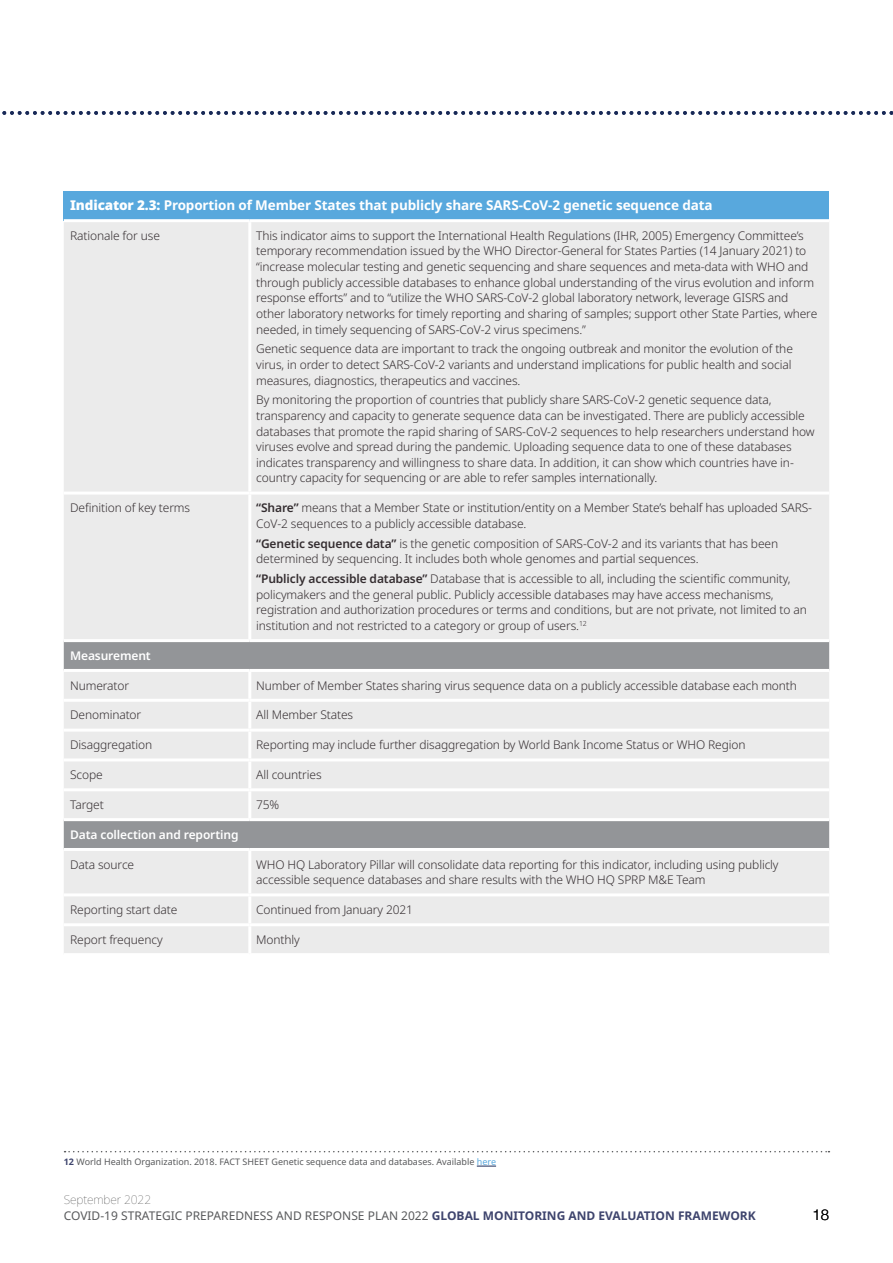
<style>
.page{position:relative;width:893px;height:1263px;background:#fff}
.page>*{position:absolute;margin:0;border:0;box-sizing:border-box;transform-origin:0 0}
.t1{font:300 15px "Helvetica Neue";color:#000}
.t2{font:700 13.5px "Noto Sans";letter-spacing:-.01em;color:#fff}
.t3{font:300 12px/15.6px "Noto Sans";letter-spacing:-.01em;color:#342d30}
.t4{font:12px/16.5px "Noto Sans";color:#58595b}
.t5{font:600 12px "Noto Sans";letter-spacing:-.01em;color:#fff}
.t6{font:9px "Noto Sans";color:#58595b}
.s1{font-weight:900}
.s2{font-weight:600}
.s3{font-weight:700;color:#3e446d}
.s4{color:#58a8dd}
.s5{font-weight:100;color:#4d4d4d}
</style>
<div class="page">
<svg style="left:2px;top:111px;width:891px;height:4px"></svg>
<div style="left:64px;top:191px;width:765px;height:30px;background:#58a8dd"></div>
<div style="left:64px;top:222px;width:765px;height:731px;background:#ebebeb"></div>
<svg style="left:64px;top:642px;width:765px;height:206px;background:#d1d2d3"></svg>
<hr style="left:64px;top:491px;width:186px;height:3px;background:#fff">
<hr style="left:250px;top:491px;width:579px;height:3px;background:#fff">
<hr style="left:64px;top:699px;width:186px;height:3px;background:#fff">
<hr style="left:250px;top:699px;width:579px;height:3px;background:#fff">
<hr style="left:250px;top:893px;width:579px;height:3px;background:#fff">
<hr style="left:64px;top:923px;width:186px;height:3px;background:#fff">
<hr style="left:250px;top:923px;width:579px;height:3px;background:#fff">
<hr style="left:64px;top:219px;width:186px;height:3px;background:#fff">
<hr style="left:250px;top:219px;width:579px;height:3px;background:#fff">
<hr style="left:248px;top:222px;width:3px;height:269px;background:#fff">
<hr style="left:248px;top:494px;width:3px;height:145px;background:#fff">
<hr style="left:250px;top:639px;width:579px;height:3px;background:#fff">
<hr style="left:250px;top:669px;width:579px;height:3px;background:#fff">
<hr style="left:248px;top:672px;width:3px;height:27px;background:#fff">
<hr style="left:248px;top:702px;width:3px;height:27px;background:#fff">
<hr style="left:248px;top:732px;width:3px;height:26px;background:#fff">
<hr style="left:248px;top:761px;width:3px;height:27px;background:#fff">
<hr style="left:248px;top:791px;width:3px;height:27px;background:#fff">
<hr style="left:250px;top:818px;width:579px;height:3px;background:#fff">
<hr style="left:250px;top:848px;width:579px;height:3px;background:#fff">
<hr style="left:248px;top:851px;width:3px;height:42px;background:#fff">
<hr style="left:248px;top:896px;width:3px;height:27px;background:#fff">
<hr style="left:248px;top:926px;width:3px;height:27px;background:#fff">
<hr style="left:64px;top:893px;width:186px;height:3px;background:#fff">
<hr style="left:64px;top:639px;width:186px;height:3px;background:#fff">
<hr style="left:64px;top:669px;width:186px;height:3px;background:#fff">
<hr style="left:64px;top:729px;width:186px;height:3px;background:#fff">
<hr style="left:64px;top:758px;width:186px;height:3px;background:#fff">
<hr style="left:64px;top:788px;width:186px;height:3px;background:#fff">
<hr style="left:64px;top:818px;width:186px;height:3px;background:#fff">
<hr style="left:64px;top:848px;width:186px;height:3px;background:#fff">
<hr style="left:250px;top:729px;width:579px;height:3px;background:#fff">
<hr style="left:250px;top:758px;width:579px;height:3px;background:#fff">
<hr style="left:250px;top:788px;width:579px;height:3px;background:#fff">
<svg style="left:65px;top:1151px;width:764px;height:1px"></svg>
<svg style="left:477px;top:1166px;width:19px;height:1px"></svg>
<p class="t2" style="left:70px;top:196px;width:644px"><span class="s1">Indicator 2.3:</span> Proportion of Member States that publicly share SARS-CoV-2 genetic sequence data</p>
<p class="t3" style="left:70px;top:228px;width:91px">Rationale for use</p>
<p class="t3" style="left:256px;top:228px;width:563px">This indicator aims to support the International Health Regulations (IHR, 2005) Emergency Committee’s temporary recommendation issued by the WHO Director-General for States Parties (14 January 2021) to “increase molecular testing and genetic sequencing and share sequences and meta-data with WHO and through publicly accessible databases to enhance global understanding of the virus evolution and inform response efforts” and to “utilize the WHO SARS-CoV-2 global laboratory network, leverage GISRS and other laboratory networks for timely reporting and sharing of samples; support other State Parties, where needed, in timely sequencing of SARS-CoV-2 virus specimens.”</p>
<p class="t3" style="left:256px;top:341px;width:538px">Genetic sequence data are important to track the ongoing outbreak and monitor the evolution of the virus, in order to detect SARS-CoV-2 variants and understand implications for public health and social measures, diagnostics, therapeutics and vaccines.</p>
<p class="t3" style="left:256px;top:392px;width:560px">By monitoring the proportion of countries that publicly share SARS-CoV-2 genetic sequence data, transparency and capacity to generate sequence data can be investigated. There are publicly accessible databases that promote the rapid sharing of SARS-CoV-2 sequences to help researchers understand how viruses evolve and spread during the pandemic. Uploading sequence data to one of these databases indicates transparency and willingness to share data. In addition, it can show which countries have in&shy;country capacity for sequencing or are able to refer samples internationally.</p>
<p class="t3" style="left:70px;top:500px;width:122px">Definition of key terms</p>
<p class="t3" style="left:256px;top:500px;width:557px"><span class="s2">“Share”</span> means that a Member State or institution/entity on a Member State’s behalf has uploaded SARS-<br>CoV-2 sequences to a publicly accessible database.</p>
<p class="t3" style="left:256px;top:536px;width:523px"><span class="s2">“Genetic sequence data”</span> is the genetic composition of SARS-CoV-2 and its variants that has been determined by sequencing. It includes both whole genomes and partial sequences.</p>
<p class="t3" style="left:256px;top:571px;width:552px"><span class="s2">“Publicly accessible database”</span> Database that is accessible to all, including the scientific community, policymakers and the general public. Publicly accessible databases may have access mechanisms, registration and authorization procedures or terms and conditions, but are not private, not limited to an institution and not restricted to a category or group of users.<sup>12</sup></p>
<p class="t5" style="left:70px;top:647px;width:82px">Measurement</p>
<p class="t3" style="left:70px;top:678px;width:61px">Numerator</p>
<p class="t3" style="left:256px;top:678px;width:542px">Number of Member States sharing virus sequence data on a publicly accessible database each month</p>
<p class="t3" style="left:70px;top:708px;width:73px">Denominator</p>
<p class="t3" style="left:256px;top:708px;width:98px">All Member States</p>
<p class="t3" style="left:70px;top:737px;width:84px">Disaggregation</p>
<p class="t3" style="left:256px;top:737px;width:491px">Reporting may include further disaggregation by World Bank Income Status or WHO Region</p>
<p class="t3" style="left:70px;top:767px;width:34px">Scope</p>
<p class="t3" style="left:256px;top:767px;width:67px">All countries</p>
<p class="t3" style="left:70px;top:797px;width:35px">Target</p>
<p class="t3" style="left:256px;top:797px;width:25px">75%</p>
<p class="t5" style="left:70px;top:826px;width:170px">Data collection and reporting</p>
<p class="t3" style="left:70px;top:857px;width:66px">Data source</p>
<p class="t3" style="left:256px;top:857px;width:524px">WHO HQ Laboratory Pillar will consolidate data reporting for this indicator, including using publicly accessible sequence databases and share results with the WHO HQ SPRP M&amp;E Team</p>
<p class="t3" style="left:70px;top:902px;width:109px">Reporting start date</p>
<p class="t3" style="left:256px;top:902px;width:158px">Continued from January 2021</p>
<p class="t3" style="left:70px;top:932px;width:94px">Report frequency</p>
<p class="t3" style="left:256px;top:932px;width:45px">Monthly</p>
<p class="t6" style="left:64px;top:1155px;width:434px"><span class="s3">12</span> World Health Organization. 2018. FACT SHEET Genetic sequence data and databases. Available <span class="s4">here</span></p>
<p class="t4" style="left:64px;top:1191px;width:693px"><span class="s5">September 2022<br></span>COVID-19 STRATEGIC PREPAREDNESS AND RESPONSE PLAN 2022 <span class="s3">GLOBAL MONITORING AND EVALUATION FRAMEWORK</span></p>
<p class="t1" style="left:812px;top:1203px;width:18px">18</p>
</div>
